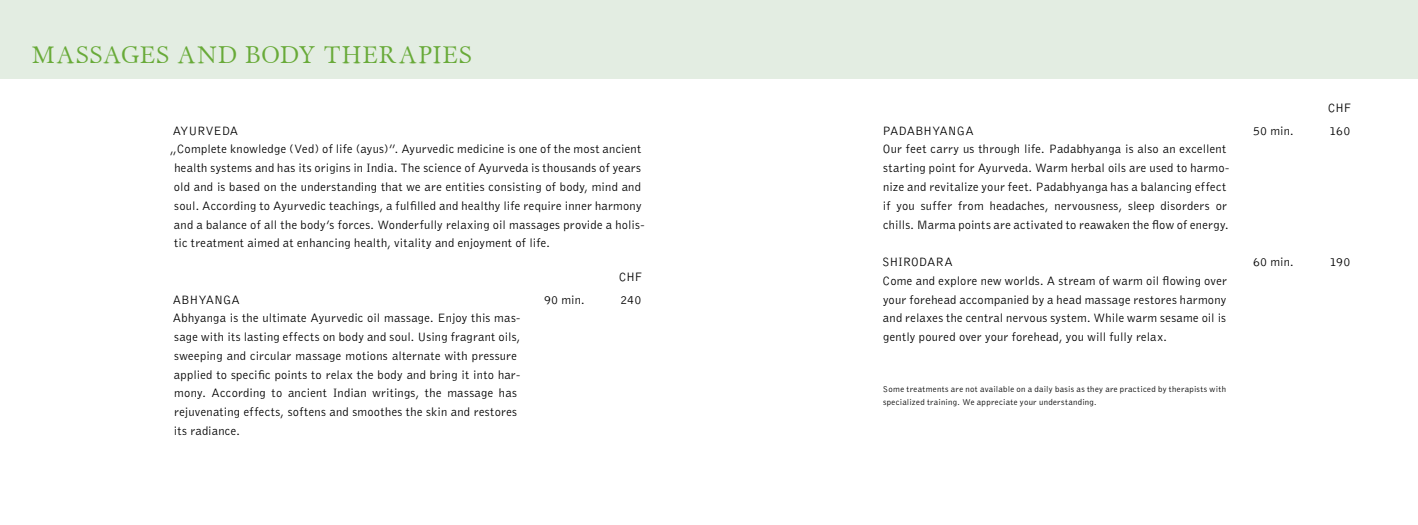
<style>
.page{position:relative;width:1418px;height:525px;background:#fff}
.page>*{position:absolute;margin:0;border:0;box-sizing:border-box;transform-origin:0 0}
.t1{font:25px "Miramar";letter-spacing:.05em;color:#68aa38}
.t2{font:300 12.5px/18.8px "Bell Gothic Std";letter-spacing:.02em;color:#000}
.t3{font:300 12.5px "Bell Gothic Std";letter-spacing:-.005em;color:#000}
.t4{font:300 12.5px "Bell Gothic Std";letter-spacing:-.01em;color:#000}
.t5{font:300 12.5px "Bell Gothic";letter-spacing:-.02em;color:#000}
.t6{font:300 8.75px/13.1px "Bell Gothic Std";letter-spacing:.035em;color:#000}
</style>
<div class="page">
<div style="left:0;top:0;width:1417px;height:78px;background:#e3ede2"></div>
<h1 class="t1" style="left:32px;top:41px;width:441px">MASSAGES AND BODY THERAPIES</h1>
<p class="t4" style="left:173px;top:124px;width:67px">AYURVEDA</p>
<p class="t2" style="left:170px;top:140px;width:473px">„Complete knowledge (Ved) of life (ayus)”. Ayurvedic medicine is one of the most ancient</p>
<p class="t2" style="left:174px;top:159px;width:468px">health systems and has its origins in India. The science of Ayurveda is thousands of years</p>
<p class="t2" style="left:174px;top:178px;width:468px">old and is based on the understanding that we are entities consisting of body, mind and</p>
<p class="t2" style="left:174px;top:196px;width:469px">soul. According to Ayurvedic teachings, a fulfilled and healthy life require inner harmony</p>
<p class="t2" style="left:174px;top:215px;width:472px">and a balance of all the body’s forces. Wonderfully relaxing oil massages provide a holis-</p>
<p class="t2" style="left:174px;top:234px;width:377px">tic treatment aimed at enhancing health, vitality and enjoyment of life.</p>
<p class="t5" style="left:619px;top:270px;width:25px">CHF</p>
<p class="t4" style="left:173px;top:292px;width:68px">ABHYANGA</p>
<p class="t2" style="left:544px;top:290px;width:42px">90 min.</p>
<p class="t2" style="left:620px;top:290px;width:22px">240</p>
<p class="t2" style="left:173px;top:309px;width:349px">Abhyanga is the ultimate Ayurvedic oil massage. Enjoy this mas&shy;sage with its lasting effects on body and soul. Using fragrant oils, sweeping and circular massage motions alternate with pressure applied to specific points to relax the body and bring it into har&shy;mony. According to ancient Indian writings, the massage has rejuvenating effects, softens and smoothes the skin and restores its radiance.</p>
<p class="t5" style="left:1327px;top:101px;width:25px">CHF</p>
<p class="t3" style="left:882px;top:124px;width:93px">PADABHYANGA</p>
<p class="t2" style="left:1253px;top:121px;width:42px">50 min.</p>
<p class="t2" style="left:1329px;top:121px;width:22px">160</p>
<p class="t2" style="left:882px;top:140px;width:348px">Our feet carry us through life. Padabhyanga is also an excellent starting point for Ayurveda. Warm herbal oils are used to harmo&shy;nize and revitalize your feet. Padabhyanga has a balancing effect if you suffer from headaches, nervousness, sleep disorders or chills. Marma points are activated to reawaken the flow of energy.</p>
<p class="t3" style="left:882px;top:255px;width:72px">SHIRODARA</p>
<p class="t2" style="left:1252px;top:253px;width:42px">60 min.</p>
<p class="t2" style="left:1329px;top:253px;width:22px">190</p>
<p class="t2" style="left:882px;top:271px;width:346px;text-align:justify">Come and explore new worlds. A stream of warm oil flowing over your forehead accompanied by a head massage restores harmony and relaxes the central nervous system. While warm sesame oil is gently poured over your forehead, you will fully relax.</p>
<p class="t6" style="left:883px;top:382px;width:344px">Some treatments are not available on a daily basis as they are practiced by therapists with specialized training. We appreciate your understanding.</p>
</div>
